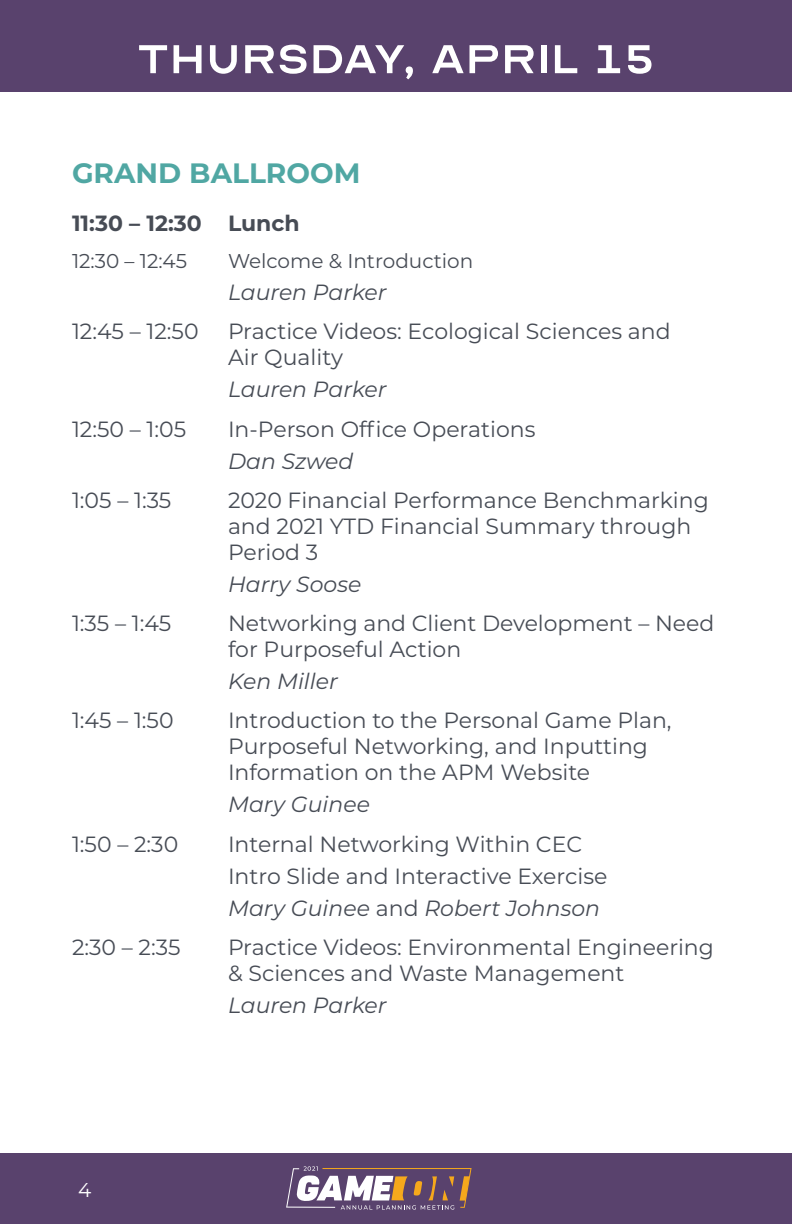
<style>
.page{position:relative;width:792px;height:1224px;background:#fff}
.page>*{position:absolute;margin:0;border:0;box-sizing:border-box;transform-origin:0 0}
.t1{font:56px "Optician Sans";color:#fff}
.t2{font:700 28px "Montserrat";color:#50a7a3}
.t3{font:22px/26px "Montserrat";color:#474c55}
.name_break_after{font:italic 22px "Montserrat";color:#474c55}
.name_break_after-2{font:700 22px "Montserrat";color:#474c55}
.name_break_after-3{font:20px "Montserrat";color:#474c55}
.t4{font:20px "Montserrat";color:#fff}
.s1{font-style:normal}
</style>
<div class="page">
<div style="left:0;top:1153px;width:792px;height:71px;background:#59426d"></div>
<div style="left:0;top:0;width:792px;height:92px;background:#59426d"></div>
<svg style="left:286px;top:1166px;width:186px;height:44px"></svg>
<p class="t1" style="left:137px;top:33px;width:520px">thursday, april 15</p>
<p class="t2" style="left:72px;top:152px;width:290px">GRAND BALLROOM</p>
<p class="name_break_after-2" style="left:72px;top:207px;width:229px">11:30 – 12:30 Lunch</p>
<p class="name_break_after-3" style="left:72px;top:247px;width:117px">12:30 – 12:45</p>
<p class="name_break_after-3" style="left:228px;top:247px;width:247px">Welcome &amp; Introduction</p>
<p class="name_break_after" style="left:228px;top:277px;width:160px">Lauren Parker</p>
<p class="t3" style="left:72px;top:318px;width:128px">12:45 – 12:50</p>
<p class="t3" style="left:228px;top:318px;width:444px">Practice Videos: Ecological Sciences and</p>
<p class="t3" style="left:228px;top:344px;width:116px">Air Quality</p>
<p class="name_break_after" style="left:228px;top:374px;width:160px">Lauren Parker</p>
<p class="t3" style="left:72px;top:415px;width:116px">12:50 – 1:05</p>
<p class="t3" style="left:228px;top:415px;width:309px">In-Person Office Operations</p>
<p class="name_break_after" style="left:228px;top:446px;width:127px">Dan Szwed</p>
<p class="t3" style="left:72px;top:486px;width:101px">1:05 – 1:35</p>
<p class="t3" style="left:228px;top:486px;width:482px">2020 Financial Performance Benchmarking and 2021 YTD Financial Summary through<br>Period 3</p>
<p class="name_break_after" style="left:228px;top:569px;width:135px">Harry Soose</p>
<p class="t3" style="left:72px;top:610px;width:101px">1:35 – 1:45</p>
<p class="t3" style="left:228px;top:610px;width:488px">Networking and Client Development – Need for Purposeful Action</p>
<p class="name_break_after" style="left:228px;top:666px;width:111px">Ken Miller</p>
<p class="t3" style="left:72px;top:707px;width:103px">1:45 – 1:50</p>
<p class="t3" style="left:228px;top:707px;width:445px">Introduction to the Personal Game Plan,<br>Purposeful Networking, and Inputting<br>Information on the APM Website</p>
<p class="name_break_after" style="left:228px;top:790px;width:144px">Mary Guinee</p>
<p class="t3" style="left:72px;top:830px;width:108px">1:50 – 2:30</p>
<p class="t3" style="left:228px;top:830px;width:356px">Internal Networking Within CEC</p>
<p class="t3" style="left:228px;top:862px;width:381px">Intro Slide and Interactive Exercise</p>
<p class="name_break_after" style="left:228px;top:893px;width:374px">Mary Guinee <span class="s1">and</span> Robert Johnson</p>
<p class="t3" style="left:72px;top:934px;width:110px">2:30 – 2:35</p>
<p class="t3" style="left:228px;top:934px;width:487px">Practice Videos: Environmental Engineering &amp; Sciences and Waste Management</p>
<p class="name_break_after" style="left:228px;top:990px;width:160px">Lauren Parker</p>
<p class="t4" style="left:78px;top:1176px;width:15px">4</p>
</div>
